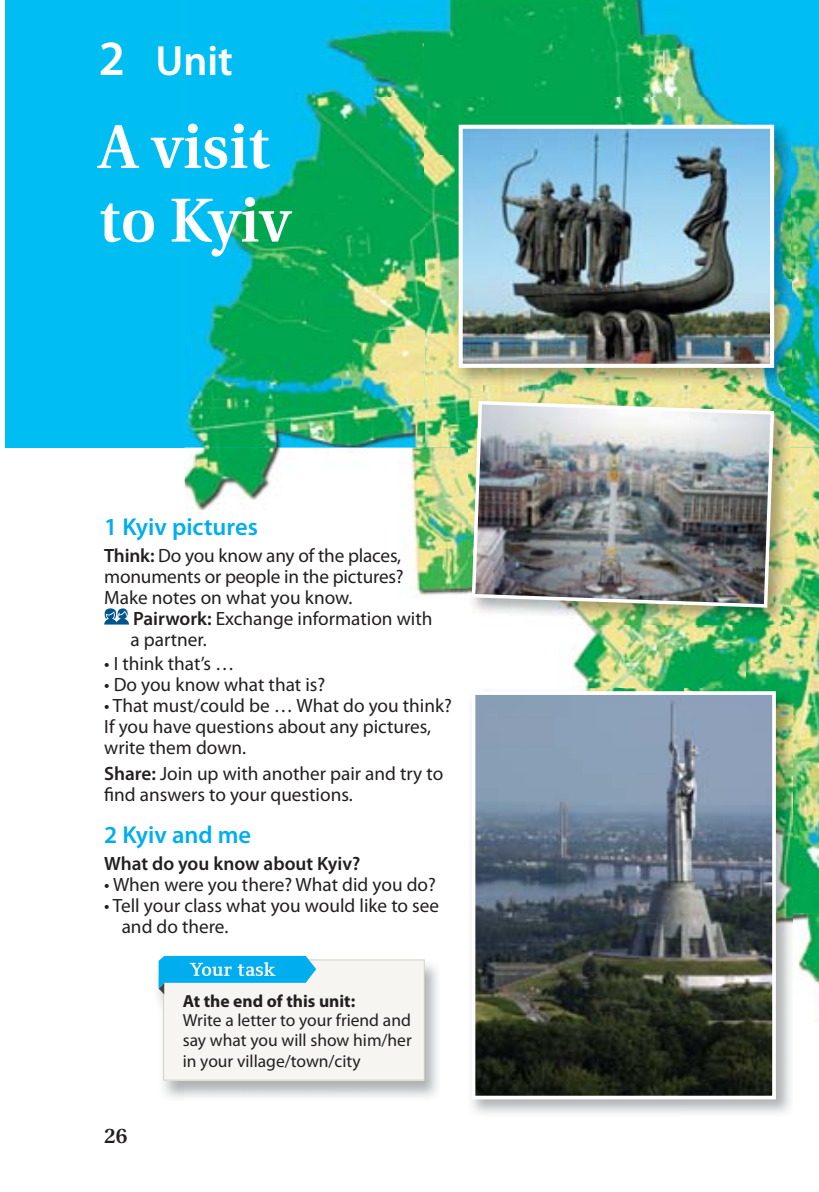
<style>
.page{position:relative;width:819px;height:1192px;background:#fff}
.page>*{position:absolute;margin:0;border:0;box-sizing:border-box;transform-origin:0 0}
.t1{font:600 61.77px/73.5px "Utopia";color:#fff}
.t2{font:600 42.35px "Myriad Pro";color:#fff}
.t3{font:600 24.5px "Myriad Pro";color:#00aeef}
.t4{font:600 21px "Utopia";color:#231f20}
.t5{font:19.25px/21px "Myriad Pro";color:#231f20}
.t6{font:600 19.25px "Myriad Pro";color:#231f20}
.t7{font:17.5px/19.2px "Myriad Pro";color:#231f20}
.t8{font:700 17.5px "Myriad Pro";color:#231f20}
.s1{font-size:49.52px}
.s2{font-weight:600}
</style>
<div class="page">
<div style="left:5px;top:0;width:814px;height:447px;background:#00bdf2"></div>
<img style="left:185px;top:447px;width:186px;height:64px">
<img style="left:371px;top:447px;width:98px;height:152px">
<img style="left:790px;top:447px;width:29px;height:89px">
<img style="left:746px;top:536px;width:73px;height:251px">
<img style="left:572px;top:624px;width:174px;height:64px">
<img style="left:793px;top:787px;width:26px;height:234px">
<img style="left:303px;top:0;width:404px;height:97px">
<img style="left:185px;top:97px;width:239px;height:350px">
<img style="left:424px;top:97px;width:395px;height:58px">
<img style="left:424px;top:155px;width:60px;height:292px">
<img style="left:784px;top:155px;width:35px;height:292px">
<img style="left:484px;top:385px;width:300px;height:13px">
<img style="left:469px;top:398px;width:321px;height:226px">
<img style="left:470px;top:399px;width:306px;height:210px">
<img style="left:455px;top:122px;width:336px;height:263px">
<img style="left:463px;top:130px;width:306px;height:233px">
<div style="left:458px;top:125px;width:316px;height:243px;border:4px solid #fff"></div>
<img style="left:471px;top:688px;width:322px;height:426px">
<img style="left:476px;top:696px;width:295px;height:398px">
<div style="left:471px;top:691px;width:305px;height:408px;border:4px solid #fff"></div>
<svg style="left:104px;top:608px;width:25px;height:16px"></svg>
<div style="left:164px;top:959px;width:260px;height:120px;background:#f6f5f1"></div>
<div style="left:163px;top:959px;width:261px;height:120px;border:1px solid #d3d2c2"></div>
<svg style="left:159px;top:955px;width:157px;height:39px"></svg>
<h2 class="t2" style="left:99px;top:45px;width:136px"><span class="s1">2</span> Unit</h2>
<h1 class="t1" style="left:99px;top:116px;width:194px">A visit to Kyiv</h1>
<p class="t3" style="left:104px;top:518px;width:155px">1 Kyiv pictures</p>
<p class="t5" style="left:104px;top:546px;width:301px"><span class="s2">Think:</span> Do you know any of the places, monuments or people in the pictures?<br>Make notes on what you know.</p>
<p class="t5" style="left:130px;top:609px;width:303px"><span class="s2">Pairwork:</span> Exchange information with a partner.</p>
<p class="t5" style="left:104px;top:654px;width:132px">• I think that’s …</p>
<p class="t5" style="left:104px;top:675px;width:223px">• Do you know what that is?</p>
<p class="t5" style="left:104px;top:696px;width:349px">• That must/could be … What do you think?<br>If you have questions about any pictures, write them down.</p>
<p class="t5" style="left:104px;top:765px;width:340px"><span class="s2">Share:</span> Join up with another pair and try to find answers to your questions.</p>
<p class="t3" style="left:104px;top:826px;width:148px">2 Kyiv and me</p>
<p class="t6" style="left:104px;top:856px;width:258px">What do you know about Kyiv?</p>
<p class="t5" style="left:104px;top:875px;width:333px">• When were you there? What did you do?</p>
<p class="t5" style="left:122px;top:896px;width:319px;text-indent:-18px">• Tell your class what you would like to see and do there.</p>
<p class="t4" style="left:104px;top:1127px;width:25px">26</p>
<p class="t8" style="left:183px;top:994px;width:174px">At the end of this unit:</p>
<p class="t7" style="left:183px;top:1012px;width:230px">Write a letter to your friend and say what you will show him/her</p>
<p class="t7" style="left:183px;top:1052px;width:179px">in your village/town/city</p>
</div>
